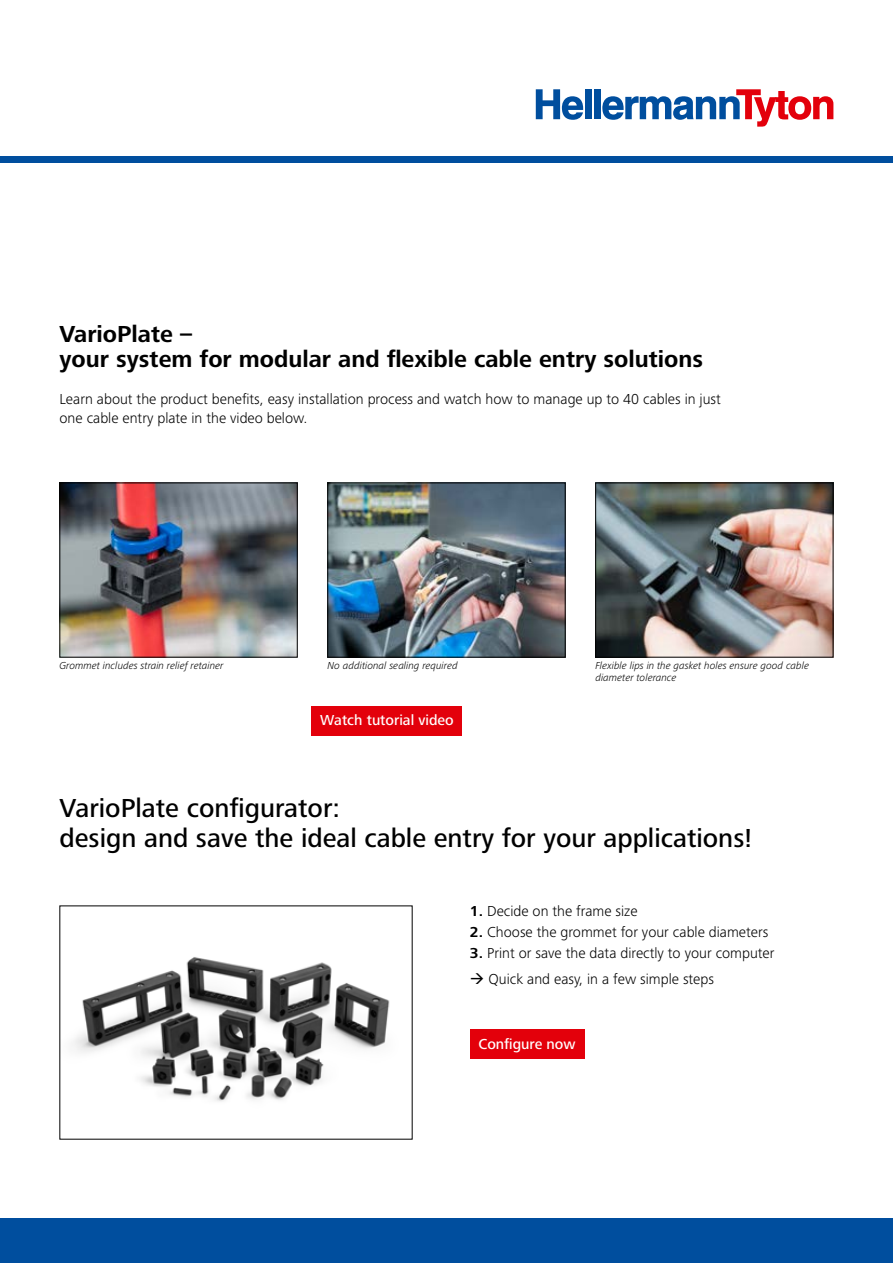
<style>
.page{position:relative;width:893px;height:1263px;background:#fff}
.page>*{position:absolute;margin:0;border:0;box-sizing:border-box;transform-origin:0 0}
.t1{font:500 27px/30px "Frutiger Next LTW1 G";color:#000}
.t2{font:700 24px/25.5px "Frutiger Next LTW1 G";color:#000}
.t3{font:300 15px/19.5px "Frutiger Next LTW1 G";color:#000}
.t4{font:500 15px "Frutiger Next LTW1 G";color:#fff}
.t5{font:italic 300 10.5px/12px "Frutiger Next LTW1 G";color:#000}
.s1{font-weight:700}
</style>
<div class="page">
<hr style="left:892px;top:0;width:1px;height:82px;background:#e0785b">
<div style="left:585px;top:89px;width:6px;height:30px;background:#004e9e"></div>
<div style="left:594px;top:89px;width:7px;height:30px;background:#004e9e"></div>
<svg style="left:536px;top:89px;width:47px;height:31px"></svg>
<svg style="left:602px;top:89px;width:231px;height:38px"></svg>
<div style="left:0;top:156px;width:893px;height:7px;background:#004e9e"></div>
<div style="left:0;top:1218px;width:893px;height:45px;background:#004e9e"></div>
<img style="left:329px;top:485px;width:234px;height:170px">
<div style="left:327px;top:483px;width:238px;height:174px;border:1px solid #000"></div>
<img style="left:597px;top:485px;width:234px;height:170px">
<div style="left:595px;top:483px;width:238px;height:174px;border:1px solid #000"></div>
<img style="left:62px;top:485px;width:234px;height:170px">
<div style="left:60px;top:483px;width:238px;height:174px;border:1px solid #000"></div>
<img style="left:72px;top:957px;width:318px;height:145px">
<div style="left:312px;top:706px;width:150px;height:30px;background:#e3000b"></div>
<div style="left:470px;top:1029px;width:114px;height:30px;background:#e3000b"></div>
<h2 class="t2" style="left:60px;top:322px;width:645px">VarioPlate –<br>your system for modular and flexible cable entry solutions</h2>
<p class="t3" style="left:60px;top:389px;width:663px">Learn about the product benefits, easy installation process and watch how to manage up to 40 cables in just one cable entry plate in the video below.</p>
<p class="t5" style="left:60px;top:660px;width:165px">Grommet includes strain relief retainer</p>
<p class="t5" style="left:327px;top:660px;width:132px">No additional sealing required</p>
<p class="t5" style="left:595px;top:660px;width:215px">Flexible lips in the gasket holes ensure good cable diameter tolerance</p>
<p class="t4" style="left:320px;top:712px;width:135px">Watch tutorial video</p>
<h1 class="t1" style="left:60px;top:794px;width:694px">VarioPlate configurator:<br>design and save the ideal cable entry for your applications!</h1>
<p class="t3" style="left:470px;top:902px;width:169px"><span class="s1">1.</span> Decide on the frame size</p>
<p class="t3" style="left:470px;top:923px;width:300px"><span class="s1">2.</span> Choose the grommet for your cable diameters</p>
<p class="t3" style="left:470px;top:944px;width:306px"><span class="s1">3.</span> Print or save the data directly to your computer</p>
<p class="t3" style="left:470px;top:969px;width:246px">→ Quick and easy, in a few simple steps</p>
<p class="t4" style="left:478px;top:1035px;width:99px">Configure now</p>
</div>
